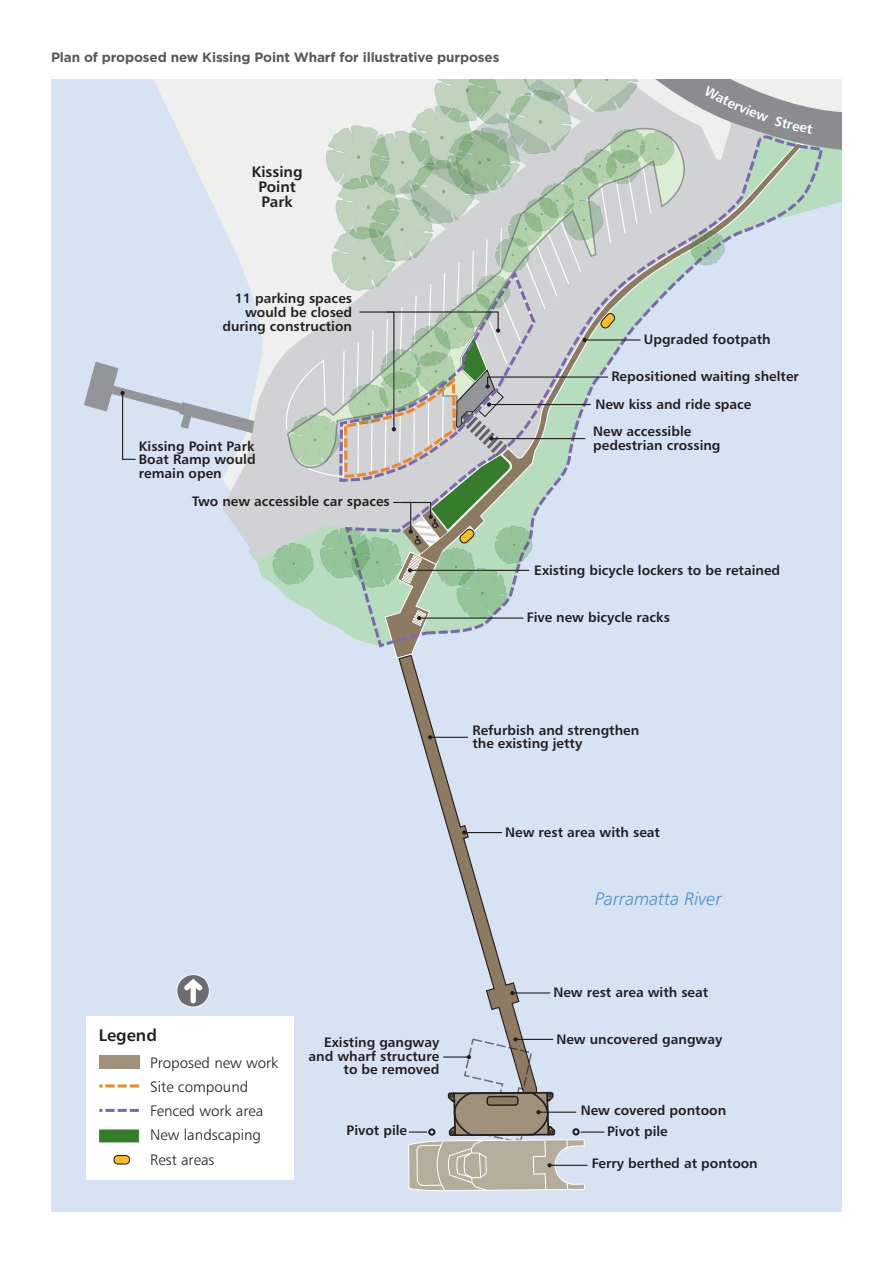
<style>
.page{position:relative;width:893px;height:1263px;background:#fff}
.page>*{position:absolute;margin:0;border:0;box-sizing:border-box;transform-origin:0 0}
.t1{font:italic 300 18.15px "Trans Text Lt";color:#5090cc}
.t2{font:500 16.65px "Trans Text Md";color:#231f20}
.t3{font:300 15.15px/24.3px "Trans Text Lt";color:#231f20}
.t4{font:500 15.15px/15.1px "Trans Text Md";color:#231f20;text-align:center}
.t5{font:500 13.65px/13.6px "Trans Text Md";color:#231f20}
.FIGURE_TITLE{font:700 13.5px "Gotham";letter-spacing:-.01em;color:#57585a}
</style>
<div class="page">
<div style="left:51px;top:79px;width:791px;height:1133px;background:#d7e3f3"></div>
<svg style="left:118px;top:79px;width:126px;height:539px;background:#d9e4f2"></svg>
<svg style="left:222px;top:79px;width:51px;height:481px;background:#e2e5e9"></svg>
<svg style="left:457px;top:667px;width:81px;height:370px;background:#cdd6e2"></svg>
<div style="left:342px;top:659px;width:115px;height:553px;background:#d7e3f3"></div>
<div style="left:86px;top:1017px;width:208px;height:163px;background:#fff"></div>
<div style="left:99px;top:1055px;width:40px;height:14px;background:#a0917a"></div>
<div style="left:99px;top:1129px;width:40px;height:14px;background:#367d2b"></div>
<svg style="left:168px;top:965px;width:50px;height:51px;background:#c2cad5"></svg>
<svg style="left:99px;top:1084px;width:40px;height:3px"></svg>
<svg style="left:99px;top:1109px;width:40px;height:3px"></svg>
<div style="left:114px;top:1155px;width:16px;height:9px;background:#f9bd22;border-radius:4px"></div>
<div style="left:113px;top:1155px;width:17px;height:9px;border:1px solid #231f20;border-radius:4px"></div>
<hr style="left:430px;top:737px;width:38px;height:1px;background:#231f20">
<svg style="left:428px;top:735px;width:4px;height:4px"></svg>
<svg style="left:84px;top:362px;width:170px;height:98px;background:#cad4e2"></svg>
<hr style="left:464px;top:832px;width:38px;height:1px;background:#231f20">
<svg style="left:462px;top:830px;width:4px;height:5px"></svg>
<hr style="left:512px;top:992px;width:38px;height:1px;background:#231f20">
<svg style="left:510px;top:991px;width:5px;height:4px"></svg>
<hr style="left:550px;top:1165px;width:37px;height:1px;background:#231f20">
<hr style="left:581px;top:1131px;width:23px;height:2px;background:#231f20">
<svg style="left:407px;top:1037px;width:179px;height:155px;background:#bdbfbf"></svg>
<svg style="left:273px;top:79px;width:569px;height:580px;background:#c7d3d1"></svg>
<p class="FIGURE_TITLE" style="left:51px;top:48px;width:450px">Plan of proposed new Kissing Point Wharf for illustrative purposes</p>
<p class="t4" style="left:252px;top:164px;width:52px">Kissing<br>Point<br>Park</p>
<p class="t5" style="left:222px;top:291px;width:131px;text-align:right">11 parking spaces would be closed during construction</p>
<p class="t5" style="left:139px;top:439px;width:118px;text-align:justify">Kissing Point Park Boat Ramp would remain open</p>
<p class="t5" style="left:192px;top:494px;width:199px">Two new accessible car spaces</p>
<p class="t5" style="left:644px;top:332px;width:128px">Upgraded footpath</p>
<p class="t5" style="left:611px;top:369px;width:189px">Repositioned waiting shelter</p>
<p class="t5" style="left:595px;top:397px;width:158px">New kiss and ride space</p>
<p class="t5" style="left:593px;top:424px;width:129px">New accessible pedestrian crossing</p>
<p class="t5" style="left:534px;top:563px;width:247px">Existing bicycle lockers to be retained</p>
<p class="t5" style="left:527px;top:610px;width:145px">Five new bicycle racks</p>
<p class="t5" style="left:472px;top:723px;width:168px">Refurbish and strengthen the existing jetty</p>
<p class="t5" style="left:505px;top:825px;width:156px">New rest area with seat</p>
<p class="t1" style="left:595px;top:887px;width:128px">Parramatta River</p>
<p class="t2" style="left:99px;top:1024px;width:60px">Legend</p>
<p class="t3" style="left:150px;top:1050px;width:130px">Proposed new work<br>Site compound<br>Fenced work area<br>New landscaping<br>Rest areas</p>
<p class="t5" style="left:309px;top:1035px;width:132px;text-align:right">Existing gangway and wharf structure to be removed</p>
<p class="t5" style="left:553px;top:985px;width:156px">New rest area with seat</p>
<p class="t5" style="left:556px;top:1032px;width:167px">New uncovered gangway</p>
<p class="t5" style="left:581px;top:1103px;width:147px">New covered pontoon</p>
<p class="t5" style="left:347px;top:1123px;width:62px">Pivot pile</p>
<p class="t5" style="left:607px;top:1124px;width:62px">Pivot pile</p>
<p class="t5" style="left:592px;top:1156px;width:167px">Ferry berthed at pontoon</p>
</div>
